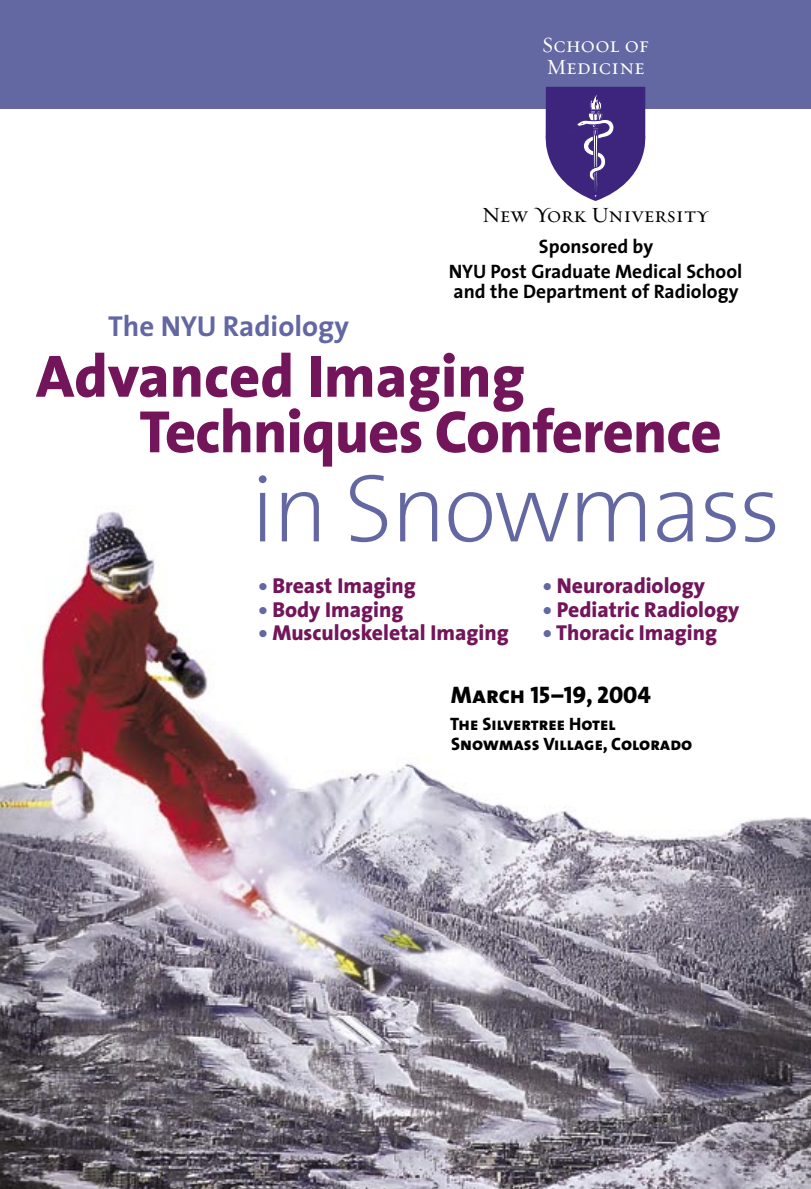
<style>
.page{position:relative;width:811px;height:1189px;background:#fff}
.page>*{position:absolute;margin:0;border:0;box-sizing:border-box;transform-origin:0 0}
.t1{font:200 97.5px "The Sans";letter-spacing:-.03em;color:#6367a2}
.t2{font:800 60.3px/55.5px "The Sans";letter-spacing:-.015em;color:#73155a}
.t3{font:700 28.95px "The Sans";color:#6367a2}
.t4{font:24px "The Sans Extra Bold Caps";color:#000}
.t5{font:21.75px "Requiem Text HTF Small Caps";color:#000}
.t6{font:21.75px/21.8px "Requiem Text HTF Small Caps";color:#fff}
.t7{font:800 21.6px "The Sans";color:#73155a}
.t8{font:700 19.5px/25.5px "The Sans";color:#000;text-align:center}
.t9{font:18px/19.5px "The Sans Extra Bold Caps";color:#000}
.s1{color:#6367a2}
</style>
<div class="page">
<img style="left:0;top:511px;width:810px;height:677px">
<div style="left:0;top:0;width:810px;height:108px;background:#6367a2"></div>
<svg style="left:541px;top:87px;width:108px;height:114px"></svg>
<p class="t6" style="left:541px;top:35px;width:109px">School of<br>Medicine</p>
<p class="t5" style="left:481px;top:201px;width:228px">New York University</p>
<h3 class="t3" style="left:108px;top:302px;width:242px">The NYU Radiology</h3>
<p class="t8" style="left:448px;top:233px;width:295px">Sponsored by<br>NYU Post Graduate Medical School</p>
<p class="t8" style="left:453px;top:278px;width:286px">and the Department of Radiology</p>
<h2 class="t2" style="left:139px;top:347px;width:583px;text-indent:-103px">Advanced Imaging<br>Techniques Conference</h2>
<h1 class="t1" style="left:250px;top:428px;width:532px">in Snowmass</h1>
<p class="t7" style="left:258px;top:567px;width:159px"><span class="s1">•</span> Breast Imaging</p>
<p class="t7" style="left:258px;top:591px;width:146px"><span class="s1">•</span> Body Imaging</p>
<p class="t7" style="left:258px;top:614px;width:252px"><span class="s1">•</span> Musculoskeletal Imaging</p>
<p class="t7" style="left:542px;top:567px;width:164px"><span class="s1">•</span> Neuroradiology</p>
<p class="t7" style="left:542px;top:591px;width:198px"><span class="s1">•</span> Pediatric Radiology</p>
<p class="t7" style="left:542px;top:614px;width:176px"><span class="s1">•</span> Thoracic Imaging</p>
<p class="t4" style="left:450px;top:674px;width:201px">March 15–19, 2004</p>
<p class="t9" style="left:450px;top:713px;width:243px">The Silvertree Hotel<br>Snowmass Village, Colorado</p>
</div>
